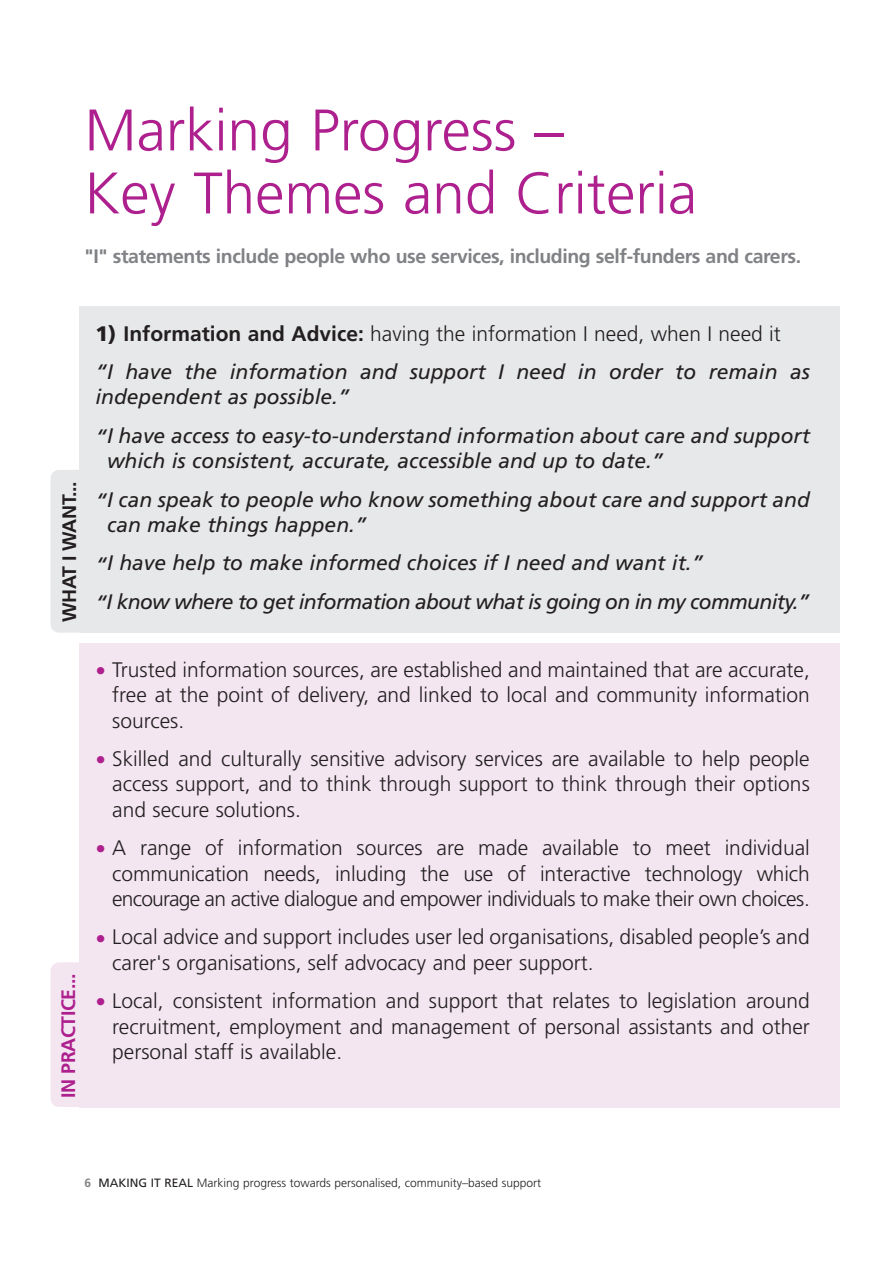
<style>
.page{position:relative;width:893px;height:1263px;background:#fff}
.page>*{position:absolute;margin:0;border:0;box-sizing:border-box;transform-origin:0 0}
.t1{font:300 58.5px/63px "Frutiger";color:#ad208e}
.t2{font:300 21px/25.5px "Frutiger";color:#231f20;text-align:justify}
.t3{font:italic 21px/38.2px "Frutiger";color:#231f20}
.t4{font:700 19.5px "Frutiger";letter-spacing:-.02em;color:#808285}
.t5{font:700 19.5px "Frutiger";letter-spacing:-.02em;color:#ad208e}
.t6{font:700 19.5px "Frutiger";letter-spacing:-.02em;color:#231f20}
.t7{font:300 12px "Frutiger";color:#231f20}
.s1{font-weight:900;font-style:normal}
.s2{font-weight:700;font-style:normal}
.s3{font-weight:300;font-style:normal}
.s4{color:#ad208e}
.s5{font-weight:700;color:#808285}
.s6{font-weight:400}
</style>
<div class="page">
<div style="left:51px;top:962px;width:56px;height:145px;background:#f3e6f1;border-radius:9px"></div>
<div style="left:51px;top:470px;width:52px;height:163px;background:#e7e8e9;border-radius:9px"></div>
<div style="left:79px;top:643px;width:761px;height:464px;background:#f3e6f1"></div>
<div style="left:79px;top:306px;width:761px;height:327px;background:#e7e8e9"></div>
<h1 class="t1" style="left:85px;top:101px;width:614px">Marking Progress –<br>Key Themes and Criteria</h1>
<p class="t4" style="left:85px;top:248px;width:718px">"I" statements include people who use services, including self-funders and carers.</p>
<p class="t6" style="left:61px;top:622px;width:142px;rotate:-90deg">WHAT I WANT...</p>
<p class="t5" style="left:60px;top:1098px;width:125px;rotate:-90deg">IN PRACTICE...</p>
<p class="t3" style="left:95px;top:315px;width:716px"><span class="s1">1)</span> <span class="s2">Information and Advice:</span> <span class="s3">having the information I need, when I need it<br></span>“I have the information and support I need in order to remain as</p>
<p class="t3" style="left:95px;top:379px;width:716px">independent as possible.”<br>“I have access to easy-to-understand information about care and support</p>
<p class="t3" style="left:95px;top:443px;width:716px;text-indent:12px">which is consistent, accurate, accessible and up to date.”<br>“I can speak to people who know something about care and support and</p>
<p class="t3" style="left:95px;top:507px;width:716px;text-indent:12px">can make things happen.”<br>“I have help to make informed choices if I need and want it.”<br>“I know where to get information about what is going on in my community.”</p>
<p class="t2" style="left:112px;top:657px;width:699px;text-indent:-17px"><span class="s4">•</span> Trusted information sources, are established and maintained that are accurate, free at the point of delivery, and linked to local and community information sources.</p>
<p class="t2" style="left:112px;top:747px;width:699px;text-indent:-17px"><span class="s4">•</span> Skilled and culturally sensitive advisory services are available to help people access support, and to think through support to think through their options and secure solutions.</p>
<p class="t2" style="left:112px;top:836px;width:699px;text-indent:-17px"><span class="s4">•</span> A range of information sources are made available to meet individual communication needs, inluding the use of interactive technology which encourage an active dialogue and empower individuals to make their own choices.</p>
<p class="t2" style="left:112px;top:925px;width:699px;text-indent:-17px"><span class="s4">•</span> Local advice and support includes user led organisations, disabled people’s and carer's organisations, self advocacy and peer support.</p>
<p class="t2" style="left:112px;top:989px;width:699px;text-indent:-17px"><span class="s4">•</span> Local, consistent information and support that relates to legislation around recruitment, employment and management of personal assistants and other personal staff is available.</p>
<p class="t7" style="left:85px;top:1178px;width:458px"><span class="s5">6</span> <span class="s6">MAKING IT REAL</span> Marking progress towards personalised, community–based support</p>
</div>
